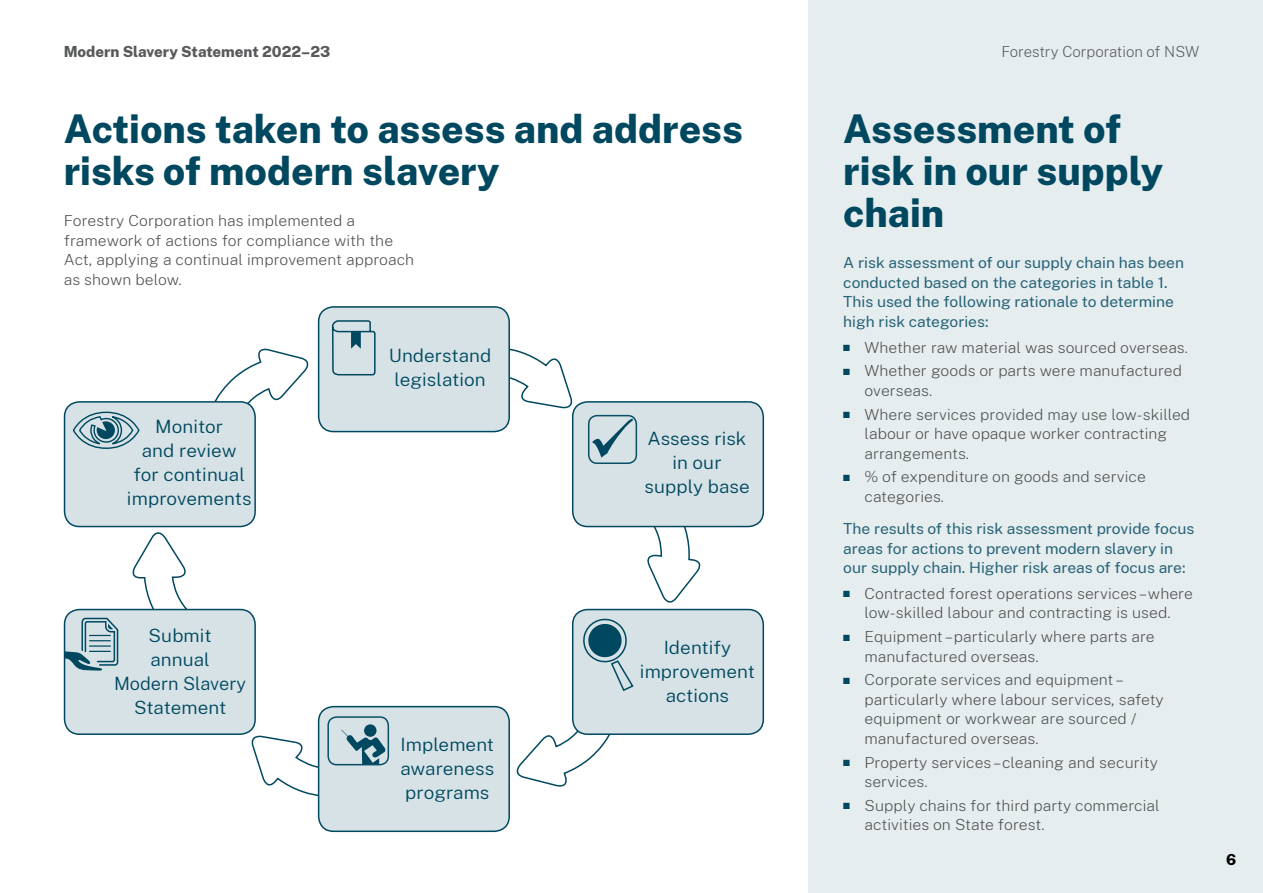
<style>
.page{position:relative;width:1263px;height:893px;background:#fff}
.page>*{position:absolute;margin:0;border:0;box-sizing:border-box;transform-origin:0 0}
.t1{font:800 39px/42px "Public Sans NSW";color:#00485f}
.Body_copy{font:300 18px/24px "Public Sans NSW";letter-spacing:.005em;color:#00485f;text-align:center;scale:1.05 1}
.Body_copy-2{font:200 15px/19.5px "Public Sans NSW";letter-spacing:.005em;color:#4d4d4f;scale:1.05 1}
.Body_copy-3{font:15px/19.5px "Public Sans NSW";color:#266377;scale:1.04 1}
.t2{font:800 15px "Public Sans NSW";color:#58595b}
.t3{font:200 15px "Public Sans NSW";color:#58595b}
.t4{font:800 15px "Public Sans NSW";color:#000}
.s1{color:#00485f}
</style>
<div class="page">
<div style="left:809px;top:0;width:454px;height:893px;background:#e6edef"></div>
<svg style="left:510px;top:348px;width:64px;height:61px"></svg>
<svg style="left:644px;top:527px;width:61px;height:76px"></svg>
<svg style="left:128px;top:527px;width:65px;height:82px"></svg>
<svg style="left:516px;top:724px;width:94px;height:63px"></svg>
<svg style="left:214px;top:348px;width:95px;height:61px"></svg>
<div style="left:573px;top:402px;width:190px;height:124px;background:#d6e2e6;border-radius:15px"></div>
<div style="left:572px;top:401px;width:192px;height:126px;border:2px solid #00485f;border-radius:15px"></div>
<div style="left:573px;top:609px;width:190px;height:125px;background:#d6e2e6;border-radius:15px"></div>
<div style="left:572px;top:609px;width:192px;height:126px;border:2px solid #00485f;border-radius:15px"></div>
<div style="left:65px;top:402px;width:190px;height:124px;background:#d6e2e6;border-radius:15px"></div>
<div style="left:64px;top:401px;width:192px;height:126px;border:2px solid #00485f;border-radius:15px"></div>
<div style="left:65px;top:609px;width:190px;height:125px;background:#d6e2e6;border-radius:15px"></div>
<div style="left:64px;top:609px;width:192px;height:126px;border:2px solid #00485f;border-radius:15px"></div>
<div style="left:319px;top:307px;width:190px;height:125px;background:#d6e2e6;border-radius:15px"></div>
<div style="left:318px;top:306px;width:192px;height:126px;border:2px solid #00485f;border-radius:15px"></div>
<div style="left:319px;top:707px;width:190px;height:124px;background:#d6e2e6;border-radius:15px"></div>
<div style="left:318px;top:706px;width:192px;height:126px;border:2px solid #00485f;border-radius:15px"></div>
<svg style="left:331px;top:320px;width:45px;height:56px"></svg>
<div style="left:588px;top:415px;width:49px;height:49px;border:2px solid #084e64;border-radius:9px"></div>
<svg style="left:592px;top:418px;width:41px;height:40px"></svg>
<svg style="left:249px;top:729px;width:136px;height:69px"></svg>
<div style="left:364px;top:724px;width:12px;height:13px;background:#00485f;border-radius:50%"></div>
<div style="left:327px;top:716px;width:62px;height:49px;border:2px solid #084e64;border-radius:9px"></div>
<svg style="left:583px;top:618px;width:51px;height:73px"></svg>
<svg style="left:64px;top:617px;width:55px;height:54px"></svg>
<svg style="left:72px;top:411px;width:68px;height:38px"></svg>
<p class="t2" style="left:64px;top:40px;width:268px">Modern Slavery Statement 2022–23</p>
<p class="t3" style="left:1001px;top:40px;width:199px">Forestry Corporation of NSW</p>
<h2 class="t1" style="left:64px;top:105px;width:681px">Actions taken to assess and address risks of modern slavery</h2>
<p class="Body_copy-2" style="left:64px;top:210px;width:335px">Forestry Corporation has implemented a framework of actions for compliance with the Act, applying a continual improvement approach as shown below.</p>
<p class="Body_copy" style="left:127px;top:413px;width:120px">Monitor<br>and review for continual improvements</p>
<p class="Body_copy" style="left:114px;top:623px;width:127px">Submit<br>annual<br>Modern Slavery<br>Statement</p>
<p class="Body_copy" style="left:389px;top:343px;width:99px">Understand legislation</p>
<p class="Body_copy" style="left:400px;top:731px;width:91px;text-align:justify">Implement awareness programs</p>
<p class="Body_copy" style="left:644px;top:425px;width:102px">Assess risk in our supply base</p>
<p class="Body_copy" style="left:640px;top:634px;width:111px">Identify improvement actions</p>
<h2 class="t1" style="left:843px;top:105px;width:322px">Assessment of risk in our supply chain</h2>
<p class="Body_copy-3" style="left:843px;top:252px;width:329px">A risk assessment of our supply chain has been conducted based on the categories in table 1.<br>This used the following rationale to determine high risk categories:</p>
<p class="Body_copy-2" style="left:843px;top:336px;width:330px"><span class="s1">■</span> Whether raw material was sourced overseas.</p>
<p class="Body_copy-2" style="left:864px;top:360px;width:304px;text-indent:-21px"><span class="s1">■</span> Whether goods or parts were manufactured overseas.</p>
<p class="Body_copy-2" style="left:864px;top:403px;width:312px;text-indent:-21px"><span class="s1">■</span> Where services provided may use low-skilled labour or have opaque worker contracting arrangements.</p>
<p class="Body_copy-2" style="left:864px;top:466px;width:270px;text-indent:-21px"><span class="s1">■</span> % of expenditure on goods and service categories.</p>
<p class="Body_copy-3" style="left:843px;top:518px;width:339px">The results of this risk assessment provide focus areas for actions to prevent modern slavery in our supply chain. Higher risk areas of focus are:</p>
<p class="Body_copy-2" style="left:843px;top:583px;width:335px;text-align:center"><span class="s1">■</span> Contracted forest operations services –where low-skilled labour and contracting is used.</p>
<p class="Body_copy-2" style="left:864px;top:626px;width:278px;text-indent:-21px"><span class="s1">■</span> Equipment –particularly where parts are manufactured overseas.</p>
<p class="Body_copy-2" style="left:864px;top:669px;width:287px;text-indent:-21px"><span class="s1">■</span> Corporate services and equipment – particularly where labour services, safety equipment or workwear are sourced / manufactured overseas.</p>
<p class="Body_copy-2" style="left:864px;top:751px;width:281px;text-indent:-21px"><span class="s1">■</span> Property services –cleaning and security services.</p>
<p class="Body_copy-2" style="left:864px;top:795px;width:283px;text-indent:-21px"><span class="s1">■</span> Supply chains for third party commercial activities on State forest.</p>
<p class="t4" style="left:1226px;top:848px;width:12px">6</p>
</div>
